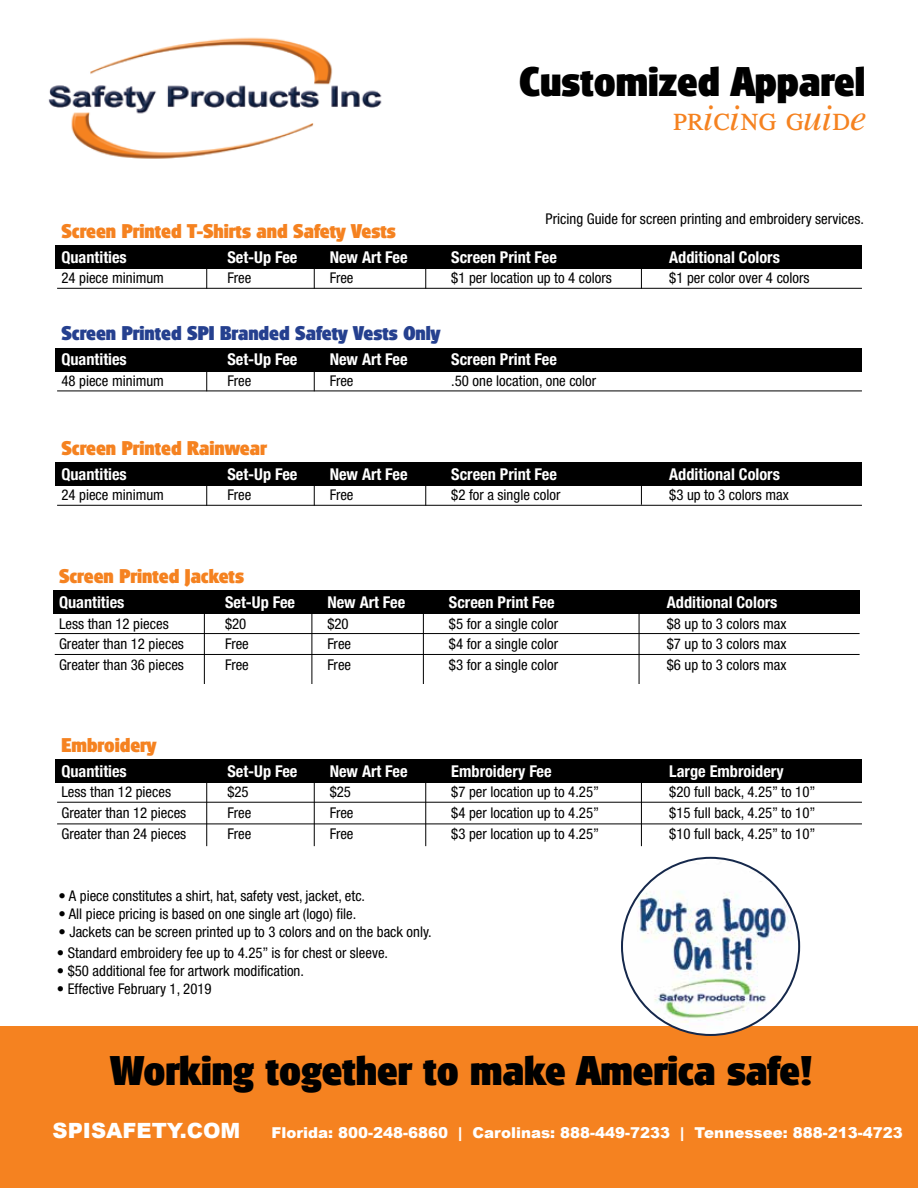
<style>
.page{position:relative;width:918px;height:1188px;background:#fff}
.page>*{position:absolute;margin:0;border:0;box-sizing:border-box;transform-origin:0 0}
.t1{font:40.2px "Palent";color:#000}
.t2{font:36px "Will Grace";color:#f58220}
.t3{font:900 21px "Arial";color:#fff}
.t4{font:19.2px "Palent";color:#f58220}
.t5{font:19.2px "Palent";color:#25408f}
.t6{font:700 condensed 16.35px "Helvetica Neue LT Std";color:#fff}
.t7{font:900 15px "Arial";color:#fff}
.t8{font:condensed 14.85px "Helvetica Neue LT Std";color:#000}
.t9{font:condensed 14.7px "Helvetica Neue LT Std";color:#000}
</style>
<div class="page">
<div style="left:0;top:1026px;width:918px;height:162px;background:#f58220"></div>
<img style="left:622px;top:858px;width:177px;height:177px;border-radius:89px">
<img style="left:48px;top:37px;width:334px;height:122px">
<div style="left:55px;top:245px;width:807px;height:24px;background:#000"></div>
<div style="left:55px;top:348px;width:807px;height:24px;background:#000"></div>
<hr style="left:57px;top:288px;width:805px;height:1px;background:#000">
<hr style="left:57px;top:391px;width:805px;height:1px;background:#000">
<hr style="left:206px;top:247px;width:1px;height:42px;background:#000">
<hr style="left:206px;top:349px;width:1px;height:42px;background:#000">
<hr style="left:314px;top:247px;width:1px;height:42px;background:#000">
<hr style="left:314px;top:349px;width:1px;height:42px;background:#000">
<hr style="left:425px;top:247px;width:1px;height:42px;background:#000">
<hr style="left:641px;top:247px;width:1px;height:42px;background:#000">
<div style="left:55px;top:462px;width:807px;height:24px;background:#000"></div>
<hr style="left:57px;top:505px;width:805px;height:1px;background:#000">
<hr style="left:206px;top:464px;width:1px;height:42px;background:#000">
<hr style="left:314px;top:464px;width:1px;height:42px;background:#000">
<hr style="left:425px;top:464px;width:1px;height:42px;background:#000">
<hr style="left:641px;top:463px;width:1px;height:42px;background:#000">
<div style="left:55px;top:759px;width:807px;height:24px;background:#000"></div>
<hr style="left:57px;top:824px;width:805px;height:1px;background:#000">
<hr style="left:57px;top:802px;width:805px;height:1px;background:#000">
<hr style="left:206px;top:761px;width:1px;height:85px;background:#000">
<hr style="left:314px;top:761px;width:1px;height:85px;background:#000">
<hr style="left:425px;top:761px;width:1px;height:85px;background:#000">
<hr style="left:641px;top:761px;width:1px;height:85px;background:#000">
<div style="left:53px;top:591px;width:807px;height:23px;background:#000"></div>
<hr style="left:55px;top:633px;width:805px;height:1px;background:#000">
<hr style="left:55px;top:654px;width:805px;height:1px;background:#000">
<hr style="left:204px;top:592px;width:1px;height:92px;background:#000">
<hr style="left:312px;top:592px;width:1px;height:92px;background:#000">
<hr style="left:423px;top:592px;width:1px;height:92px;background:#000">
<hr style="left:639px;top:592px;width:1px;height:92px;background:#000">
<p class="t4" style="left:61px;top:222px;width:336px">Screen Printed T-Shirts and Safety Vests</p>
<h1 class="t1" style="left:520px;top:62px;width:347px">Customized Apparel</h1>
<h2 class="t2" style="left:673px;top:96px;width:195px">pricing guide</h2>
<p class="t8" style="left:546px;top:210px;width:320px">Pricing Guide for screen printing and embroidery services.</p>
<p class="t6" style="left:61px;top:247px;width:67px">Quantities</p>
<p class="t6" style="left:227px;top:247px;width:72px">Set-Up Fee</p>
<p class="t6" style="left:330px;top:247px;width:79px">New Art Fee</p>
<p class="t6" style="left:451px;top:247px;width:107px">Screen Print Fee</p>
<p class="t6" style="left:669px;top:247px;width:112px">Additional Colors</p>
<p class="t8" style="left:61px;top:270px;width:104px">24 piece minimum</p>
<p class="t8" style="left:227px;top:270px;width:25px">Free</p>
<p class="t8" style="left:330px;top:270px;width:25px">Free</p>
<p class="t8" style="left:451px;top:270px;width:162px">$1 per location up to 4 colors</p>
<p class="t8" style="left:669px;top:270px;width:142px">$1 per color over 4 colors</p>
<p class="t5" style="left:61px;top:324px;width:380px">Screen Printed SPI Branded Safety Vests Only</p>
<p class="t6" style="left:61px;top:350px;width:67px">Quantities</p>
<p class="t6" style="left:227px;top:350px;width:72px">Set-Up Fee</p>
<p class="t6" style="left:330px;top:350px;width:79px">New Art Fee</p>
<p class="t6" style="left:451px;top:350px;width:107px">Screen Print Fee</p>
<p class="t8" style="left:61px;top:372px;width:104px">48 piece minimum</p>
<p class="t8" style="left:227px;top:372px;width:25px">Free</p>
<p class="t8" style="left:330px;top:372px;width:25px">Free</p>
<p class="t8" style="left:451px;top:372px;width:146px">.50 one location, one color</p>
<p class="t4" style="left:61px;top:439px;width:207px">Screen Printed Rainwear</p>
<p class="t6" style="left:61px;top:464px;width:67px">Quantities</p>
<p class="t6" style="left:227px;top:464px;width:72px">Set-Up Fee</p>
<p class="t6" style="left:330px;top:464px;width:79px">New Art Fee</p>
<p class="t6" style="left:451px;top:464px;width:107px">Screen Print Fee</p>
<p class="t6" style="left:669px;top:464px;width:112px">Additional Colors</p>
<p class="t8" style="left:61px;top:487px;width:104px">24 piece minimum</p>
<p class="t8" style="left:227px;top:487px;width:25px">Free</p>
<p class="t8" style="left:330px;top:487px;width:25px">Free</p>
<p class="t8" style="left:451px;top:487px;width:111px">$2 for a single color</p>
<p class="t8" style="left:669px;top:487px;width:121px">$3 up to 3 colors max</p>
<p class="t4" style="left:59px;top:567px;width:187px">Screen Printed Jackets</p>
<p class="t6" style="left:59px;top:592px;width:67px">Quantities</p>
<p class="t6" style="left:225px;top:592px;width:72px">Set-Up Fee</p>
<p class="t6" style="left:327px;top:592px;width:79px">New Art Fee</p>
<p class="t6" style="left:449px;top:592px;width:107px">Screen Print Fee</p>
<p class="t6" style="left:667px;top:592px;width:112px">Additional Colors</p>
<p class="t8" style="left:59px;top:615px;width:111px">Less than 12 pieces</p>
<p class="t8" style="left:225px;top:615px;width:23px">$20</p>
<p class="t8" style="left:327px;top:615px;width:23px">$20</p>
<p class="t8" style="left:449px;top:615px;width:111px">$5 for a single color</p>
<p class="t8" style="left:667px;top:615px;width:121px">$8 up to 3 colors max</p>
<p class="t8" style="left:59px;top:636px;width:126px">Greater than 12 pieces</p>
<p class="t8" style="left:225px;top:636px;width:25px">Free</p>
<p class="t8" style="left:327px;top:636px;width:25px">Free</p>
<p class="t8" style="left:449px;top:636px;width:111px">$4 for a single color</p>
<p class="t8" style="left:667px;top:636px;width:121px">$7 up to 3 colors max</p>
<p class="t8" style="left:59px;top:656px;width:126px">Greater than 36 pieces</p>
<p class="t8" style="left:225px;top:656px;width:25px">Free</p>
<p class="t8" style="left:327px;top:656px;width:25px">Free</p>
<p class="t8" style="left:449px;top:656px;width:111px">$3 for a single color</p>
<p class="t8" style="left:667px;top:656px;width:121px">$6 up to 3 colors max</p>
<p class="t4" style="left:61px;top:736px;width:97px">Embroidery</p>
<p class="t6" style="left:61px;top:761px;width:67px">Quantities</p>
<p class="t6" style="left:227px;top:761px;width:72px">Set-Up Fee</p>
<p class="t6" style="left:330px;top:761px;width:79px">New Art Fee</p>
<p class="t6" style="left:451px;top:761px;width:102px">Embroidery Fee</p>
<p class="t6" style="left:669px;top:761px;width:116px">Large Embroidery</p>
<p class="t8" style="left:61px;top:783px;width:111px">Less than 12 pieces</p>
<p class="t8" style="left:227px;top:783px;width:23px">$25</p>
<p class="t8" style="left:330px;top:783px;width:23px">$25</p>
<p class="t8" style="left:451px;top:783px;width:149px">$7 per location up to 4.25”</p>
<p class="t8" style="left:669px;top:783px;width:148px">$20 full back, 4.25” to 10”</p>
<p class="t8" style="left:61px;top:804px;width:126px">Greater than 12 pieces</p>
<p class="t8" style="left:227px;top:804px;width:25px">Free</p>
<p class="t8" style="left:330px;top:804px;width:25px">Free</p>
<p class="t8" style="left:451px;top:804px;width:149px">$4 per location up to 4.25”</p>
<p class="t8" style="left:669px;top:804px;width:148px">$15 full back, 4.25” to 10”</p>
<p class="t8" style="left:61px;top:825px;width:126px">Greater than 24 pieces</p>
<p class="t8" style="left:227px;top:825px;width:25px">Free</p>
<p class="t8" style="left:330px;top:825px;width:25px">Free</p>
<p class="t8" style="left:451px;top:825px;width:149px">$3 per location up to 4.25”</p>
<p class="t8" style="left:669px;top:825px;width:148px">$10 full back, 4.25” to 10”</p>
<p class="t9" style="left:59px;top:888px;width:308px">• A piece constitutes a shirt, hat, safety vest, jacket, etc.</p>
<p class="t9" style="left:59px;top:906px;width:299px">• All piece pricing is based on one single art (logo) file.</p>
<p class="t9" style="left:59px;top:924px;width:375px">• Jackets can be screen printed up to 3 colors and on the back only.</p>
<p class="t9" style="left:57px;top:944px;width:333px">• Standard embroidery fee up to 4.25” is for chest or sleeve.</p>
<p class="t9" style="left:57px;top:962px;width:249px">• $50 additional fee for artwork modification.</p>
<p class="t9" style="left:57px;top:980px;width:156px">• Effective February 1, 2019</p>
<h1 class="t1" style="left:110px;top:1051px;width:704px">Working together to make America safe!</h1>
<h3 class="t3" style="left:53px;top:1115px;width:189px">SPISAFETY.COM</h3>
<p class="t7" style="left:271px;top:1122px;width:633px">Florida: 800-248-6860 | Carolinas: 888-449-7233 | Tennessee: 888-213-4723</p>
</div>
